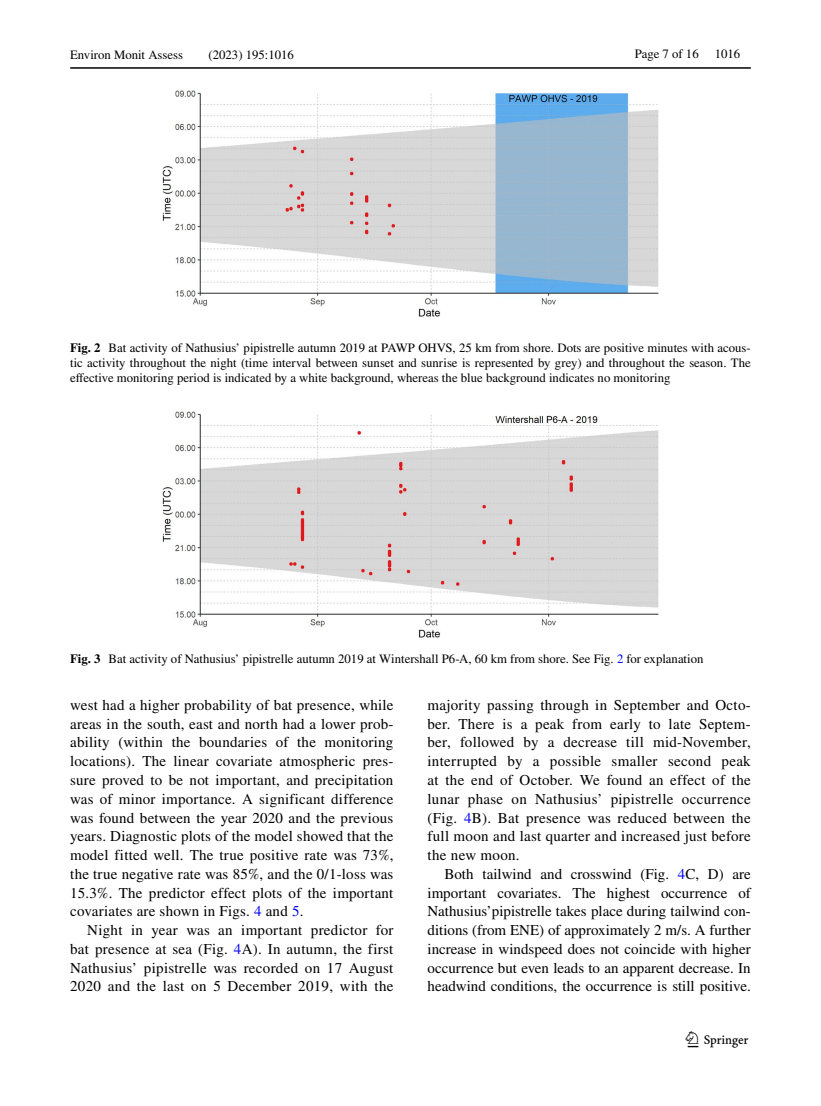
<style>
.page{position:relative;width:821px;height:1106px;background:#fff}
.page>*{position:absolute;margin:0;border:0;box-sizing:border-box;transform-origin:0 0}
.t1{font:22.5px "Springnew Regular 3";color:#000}
.t2{font:15px/18.8px "STIX";letter-spacing:.015em;color:#000;text-align:justify}
.t3{font:12.75px/15px "STIX";color:#000;text-align:justify}
.s1{font-weight:700}
.s2{color:#00f}
</style>
<div class="page">
<hr style="left:70px;top:67px;width:680px;height:2px;background:#000">
<img style="left:162px;top:90px;width:497px;height:227px">
<img style="left:162px;top:411px;width:497px;height:227px">
<p class="t3" style="left:70px;top:48px;width:114px">Environ Monit Assess</p>
<p class="t3" style="left:209px;top:48px;width:87px">(2023) 195:1016</p>
<p class="t3" style="left:635px;top:47px;width:107px">Page 7 of 16 1016</p>
<p class="t3" style="left:70px;top:341px;width:682px"><span class="s1">Fig. 2</span> Bat activity of Nathusius’ pipistrelle autumn 2019 at PAWP OHVS, 25 km from shore. Dots are positive minutes with acous&shy;tic activity throughout the night (time interval between sunset and sunrise is represented by grey) and throughout the season. The effective monitoring period is indicated by a white background, whereas the blue background indicates no monitoring</p>
<p class="t3" style="left:70px;top:652px;width:635px"><span class="s1">Fig. 3</span> Bat activity of Nathusius’ pipistrelle autumn 2019 at Wintershall P6-A, 60 km from shore. See Fig. <span class="s2">2</span> for explanation</p>
<p class="t2" style="left:70px;top:696px;width:325px">west had a higher probability of bat presence, while areas in the south, east and north had a lower prob&shy;ability (within the boundaries of the monitoring locations). The linear covariate atmospheric pres&shy;sure proved to be not important, and precipitation was of minor importance. A significant difference was found between the year 2020 and the previous years. Diagnostic plots of the model showed that the model fitted well. The true positive rate was 73%, the true negative rate was 85%, and the 0/1-loss was 15.3%. The predictor effect plots of the important covariates are shown in Figs. <span class="s2">4</span> and <span class="s2">5</span>.</p>
<p class="t2" style="left:70px;top:921px;width:325px;text-indent:17px">Night in year was an important predictor for bat presence at sea (Fig. <span class="s2">4</span>A). In autumn, the first Nathusius’ pipistrelle was recorded on 17 August 2020 and the last on 5 December 2019, with the</p>
<p class="t2" style="left:427px;top:696px;width:325px">majority passing through in September and Octo&shy;ber. There is a peak from early to late Septem&shy;ber, followed by a decrease till mid-November, interrupted by a possible smaller second peak at the end of October. We found an effect of the lunar phase on Nathusius’ pipistrelle occurrence (Fig. <span class="s2">4</span>B). Bat presence was reduced between the full moon and last quarter and increased just before the new moon.</p>
<p class="t2" style="left:427px;top:865px;width:325px;text-indent:17px">Both tailwind and crosswind (Fig. <span class="s2">4</span>C, D) are important covariates. The highest occurrence of Nathusius’pipistrelle takes place during tailwind con&shy;ditions (from ENE) of approximately 2 m/s. A further increase in windspeed does not coincide with higher occurrence but even leads to an apparent decrease. In headwind conditions, the occurrence is still positive.</p>
<h1 class="t1" style="left:687px;top:1031px;width:62px">1 3</h1>
</div>
